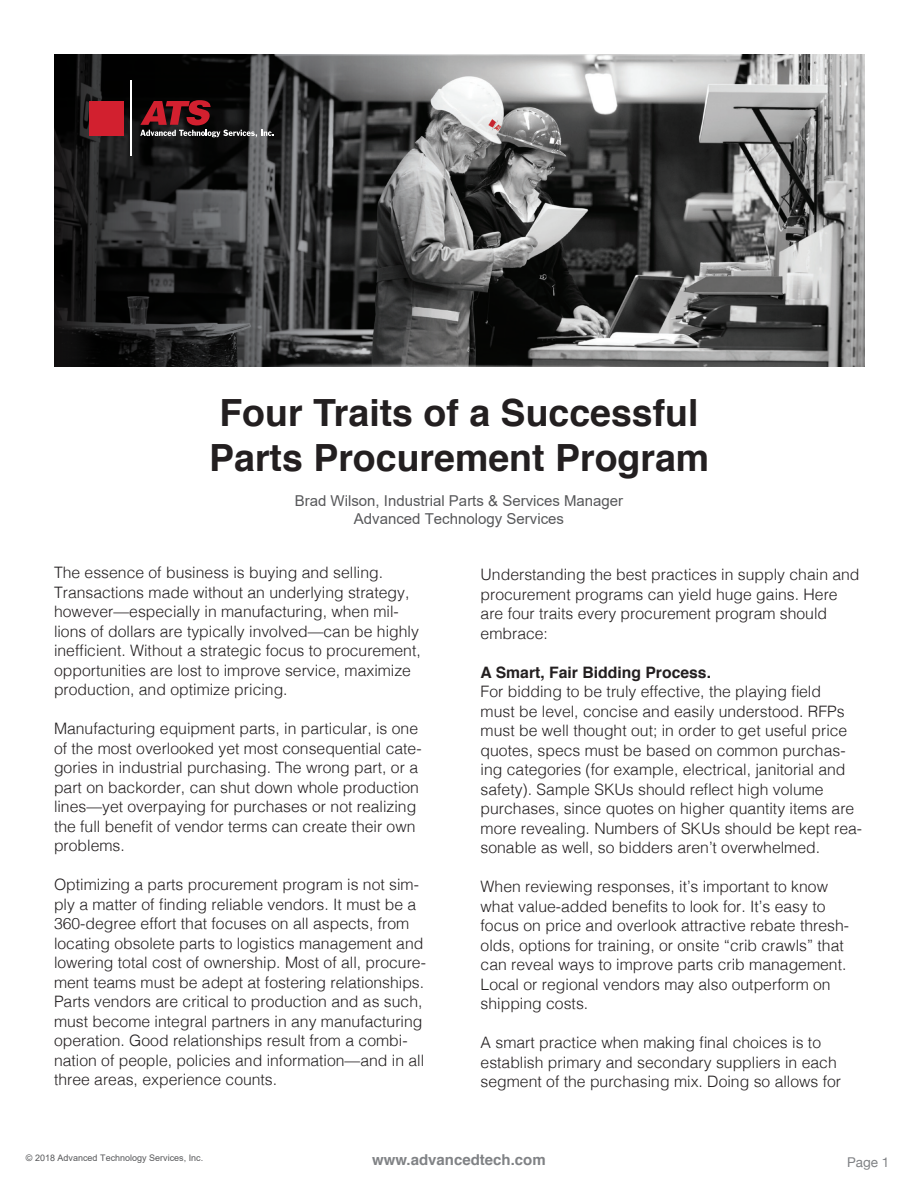
<style>
.page{position:relative;width:918px;height:1188px;background:#fff}
.page>*{position:absolute;margin:0;border:0;box-sizing:border-box;transform-origin:0 0}
.Free_Form{font:700 37.5px/45px "Helvetica";color:#231f20}
.t1{font:300 15.75px/19.5px "Helvetica";color:#231f20}
.t2{font:700 15.75px "Helvetica";color:#231f20}
.Free_Form-2{font:15px/18px "Arial";color:#57585a;text-align:center}
.t3{font:700 15px "Helvetica";color:#808285}
.t4{font:13.5px "Helvetica Neue";color:#808285}
.t5{font:9px "Arial";color:#57585a}
</style>
<div class="page">
<img style="left:55px;top:55px;width:810px;height:312px">
<svg style="left:54px;top:54px;width:405px;height:312px;background:#39393a"></svg>
<svg style="left:140px;top:100px;width:134px;height:37px;background:#553135"></svg>
<div style="left:89px;top:101px;width:35px;height:35px;background:#d2202f"></div>
<hr style="left:130px;top:80px;width:1px;height:76px;background:#fff">
<p class="Free_Form" style="left:209px;top:391px;width:502px">Four Traits of a Successful<br>Parts Procurement Program</p>
<p class="Free_Form-2" style="left:295px;top:492px;width:330px">Brad Wilson, Industrial Parts &amp; Services Manager<br>Advanced Technology Services</p>
<p class="t1" style="left:54px;top:562px;width:368px">The essence of business is buying and selling.<br>Transactions made without an underlying strategy, however—especially in manufacturing, when mil&shy;lions of dollars are typically involved—can be highly inefficient. Without a strategic focus to procurement, opportunities are lost to improve service, maximize production, and optimize pricing.</p>
<p class="t1" style="left:54px;top:718px;width:369px">Manufacturing equipment parts, in particular, is one of the most overlooked yet most consequential cate&shy;gories in industrial purchasing. The wrong part, or a part on backorder, can shut down whole production lines—yet overpaying for purchases or not realizing the full benefit of vendor terms can create their own problems.</p>
<p class="t1" style="left:54px;top:874px;width:373px">Optimizing a parts procurement program is not sim&shy;ply a matter of finding reliable vendors. It must be a 360-degree effort that focuses on all aspects, from locating obsolete parts to logistics management and lowering total cost of ownership. Most of all, procure&shy;ment teams must be adept at fostering relationships.<br>Parts vendors are critical to production and as such, must become integral partners in any manufacturing operation. Good relationships result from a combi&shy;nation of people, policies and information—and in all three areas, experience counts.</p>
<p class="t1" style="left:481px;top:564px;width:381px">Understanding the best practices in supply chain and procurement programs can yield huge gains. Here are four traits every procurement program should embrace:</p>
<p class="t2" style="left:481px;top:660px;width:232px">A Smart, Fair Bidding Process.</p>
<p class="t1" style="left:481px;top:681px;width:383px">For bidding to be truly effective, the playing field<br>must be level, concise and easily understood. RFPs must be well thought out; in order to get useful price quotes, specs must be based on common purchas&shy;ing categories (for example, electrical, janitorial and safety). Sample SKUs should reflect high volume purchases, since quotes on higher quantity items are more revealing. Numbers of SKUs should be kept rea&shy;sonable as well, so bidders aren’t overwhelmed.</p>
<p class="t1" style="left:481px;top:876px;width:370px">When reviewing responses, it’s important to know what value-added benefits to look for. It’s easy to focus on price and overlook attractive rebate thresh&shy;olds, options for training, or onsite “crib crawls” that can reveal ways to improve parts crib management.<br>Local or regional vendors may also outperform on shipping costs.</p>
<p class="t1" style="left:481px;top:1032px;width:362px">A smart practice when making final choices is to establish primary and secondary suppliers in each segment of the purchasing mix. Doing so allows for</p>
<p class="t5" style="left:26px;top:1151px;width:179px">© 2018 Advanced Technology Services, Inc.</p>
<p class="t3" style="left:372px;top:1147px;width:175px">www.advancedtech.com</p>
<p class="t4" style="left:847px;top:1152px;width:44px">Page 1</p>
</div>
